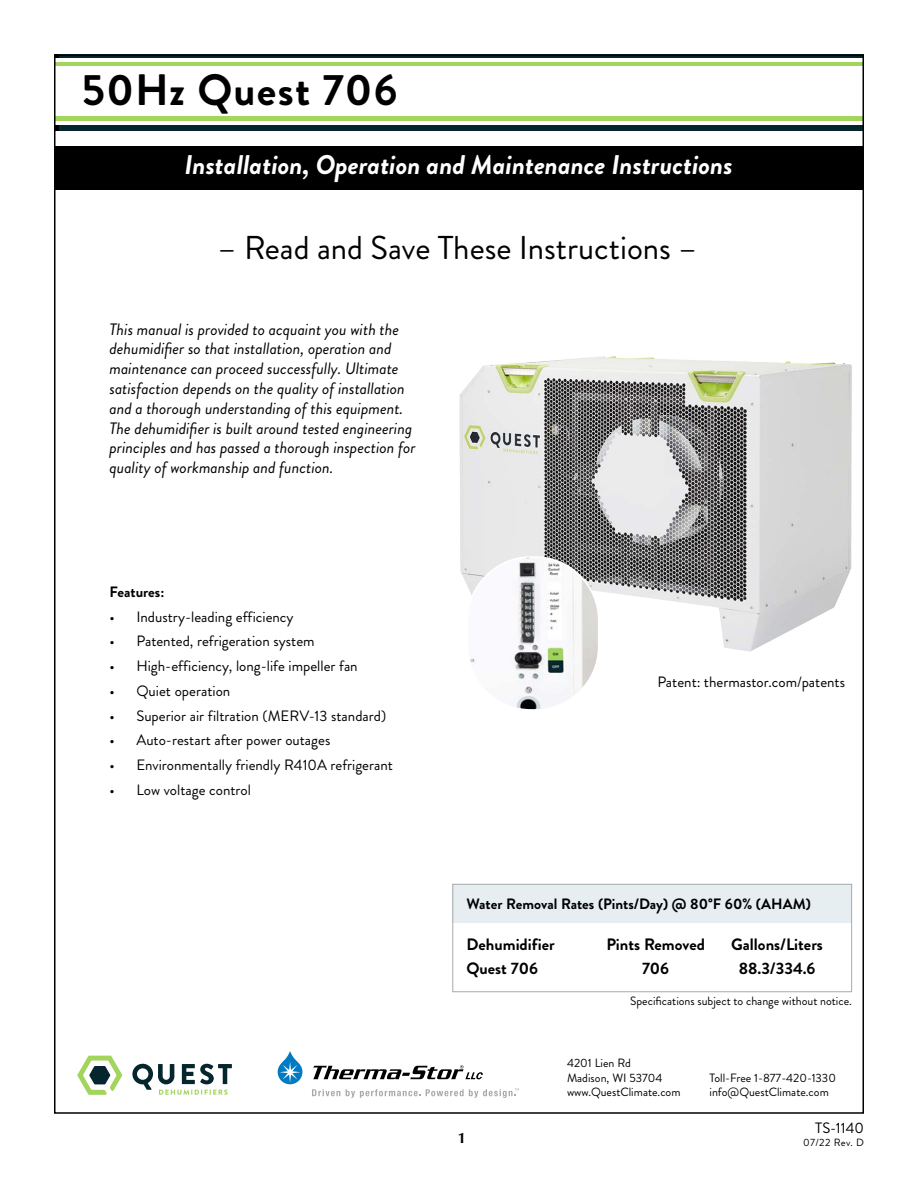
<style>
.page{position:relative;width:918px;height:1188px;background:#fff}
.page>*{position:absolute;margin:0;border:0;box-sizing:border-box;transform-origin:0 0}
.t1{font:700 43.95px "Brandon Grotesque";letter-spacing:.015em;color:#000}
.t2{font:700 43.95px "Brandon Grotesque";letter-spacing:-.05em;color:#000}
.t3{font:700 43.95px "Optima";letter-spacing:-.05em;color:#000}
.t4{font:33px "Brandon Grotesque";color:#000}
.t5{font:italic 700 27px "Brandon Grotesque";color:#fff}
.t6{font:700 27px "Optima";color:#fff}
.t7{font:italic 16.5px/19.8px "Brandon Grotesque";color:#000}
.t8{font:700 16.5px "Brandon Grotesque";color:#000}
.body_text{font:15px "Brandon Grotesque";color:#000}
.t9{font:700 15px "Brandon Grotesque";color:#000}
.Bold_14_pt_subheads{font:15px "Brandon Grotesque";color:#000}
.t10{font:700 15px "Optima";color:#000}
.body_text-2{font:12px "Brandon Grotesque";color:#000}
.Bold_14_pt_subheads-2{font:10.5px "Brandon Grotesque";letter-spacing:.035em;color:#000}
</style>
<div class="page">
<div style="left:59px;top:54px;width:805px;height:76px;background:#06262d"></div>
<div style="left:55px;top:58px;width:809px;height:67px;background:#fff"></div>
<hr style="left:54px;top:62px;width:810px;height:4px;background:#a2d45e">
<hr style="left:54px;top:117px;width:810px;height:4px;background:#a2d45e">
<div style="left:54px;top:146px;width:809px;height:44px;background:#000"></div>
<svg style="left:278px;top:1051px;width:24px;height:33px"></svg>
<svg style="left:313px;top:1065px;width:170px;height:14px"></svg>
<svg style="left:312px;top:1089px;width:28px;height:7px"></svg>
<svg style="left:346px;top:1088px;width:173px;height:10px"></svg>
<svg style="left:77px;top:1056px;width:45px;height:39px"></svg>
<svg style="left:132px;top:1064px;width:100px;height:31px"></svg>
<img style="left:459px;top:349px;width:405px;height:320px">
<div style="left:452px;top:885px;width:400px;height:38px;background:#e6eef2"></div>
<div style="left:452px;top:884px;width:400px;height:108px;border:1px solid #a7a9ac"></div>
<img style="left:467px;top:557px;width:132px;height:151px">
<div style="left:467px;top:556px;width:132px;height:155px;border:2px solid #fff;border-radius:64px"></div>
<p class="t2" style="left:82px;top:57px;width:245px">Q st 215 Dual</p>
<p class="t3" style="left:116px;top:62px;width:150px">uest Dry</p>
<p class="t1" style="left:82px;top:59px;width:317px">50Hz Quest 706</p>
<p class="t5" style="left:185px;top:146px;width:550px">Installation, Operation and Maintenance Instructions</p>
<p class="t6" style="left:146px;top:152px;width:306px">Installation, Operation an</p>
<p class="t6" style="left:496px;top:152px;width:278px">aintenance Instructions</p>
<p class="t4" style="left:218px;top:225px;width:481px">– Read and Save These Instructions –</p>
<p class="t7" style="left:110px;top:319px;width:308px">This manual is provided to acquaint you with the dehumidifier so that installation, operation and maintenance can proceed successfully. Ultimate satisfaction depends on the quality of installation and a thorough understanding of this equipment.<br>The dehumidifier is built around tested engineering principles and has passed a thorough inspection for quality of workmanship and function.</p>
<p class="t9" style="left:110px;top:581px;width:56px">Features:</p>
<p class="body_text" style="left:110px;top:606px;width:186px">• Industry-leading efficiency</p>
<p class="body_text" style="left:110px;top:631px;width:207px">• Patented, refrigeration system</p>
<p class="body_text" style="left:110px;top:656px;width:250px">• High-efficiency, long-life impeller fan</p>
<p class="body_text" style="left:110px;top:680px;width:122px">• Quiet operation</p>
<p class="body_text" style="left:110px;top:705px;width:278px">• Superior air filtration (MERV-13 standard)</p>
<p class="body_text" style="left:110px;top:730px;width:222px">• Auto-restart after power outages</p>
<p class="body_text" style="left:110px;top:755px;width:285px">• Environmentally friendly R410A refrigerant</p>
<p class="body_text" style="left:110px;top:779px;width:143px">• Low voltage control</p>
<p class="body_text" style="left:657px;top:671px;width:189px">Patent: thermastor.com/patents</p>
<p class="t9" style="left:467px;top:894px;width:346px">Water Removal Rates (Pints/Day) @ 80°F 60% (AHAM)</p>
<p class="t8" style="left:467px;top:933px;width:90px">Dehumidifier</p>
<p class="t8" style="left:606px;top:933px;width:100px">Pints Removed</p>
<p class="t8" style="left:731px;top:933px;width:93px">Gallons/Liters</p>
<p class="t8" style="left:467px;top:957px;width:73px">Quest 706</p>
<p class="t8" style="left:642px;top:957px;width:29px">706</p>
<p class="t8" style="left:739px;top:957px;width:78px">88.3/334.6</p>
<p class="body_text-2" style="left:630px;top:993px;width:223px">Specifications subject to change without notice.</p>
<p class="t10" style="left:458px;top:1129px;width:10px">1</p>
<p class="body_text-2" style="left:567px;top:1055px;width:65px">4201 Lien Rd</p>
<p class="body_text-2" style="left:567px;top:1069px;width:97px">Madison, WI 53704</p>
<p class="body_text-2" style="left:710px;top:1069px;width:128px">Toll-Free 1-877-420-1330</p>
<p class="body_text-2" style="left:567px;top:1084px;width:115px">www.QuestClimate.com</p>
<p class="body_text-2" style="left:710px;top:1084px;width:121px">info@QuestClimate.com</p>
<p class="Bold_14_pt_subheads" style="left:815px;top:1118px;width:50px">TS-1140</p>
<p class="Bold_14_pt_subheads-2" style="left:803px;top:1135px;width:62px">07/22 Rev. D</p>
</div>
